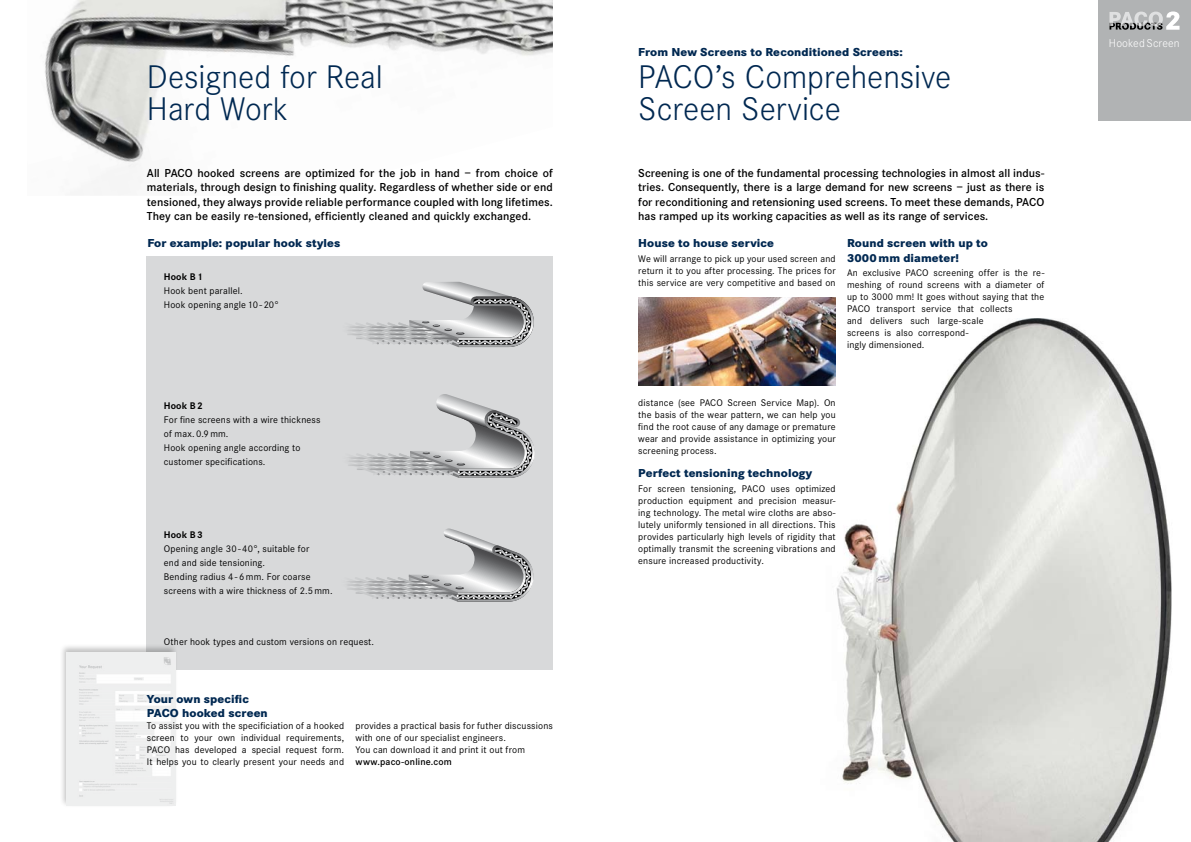
<style>
.page{position:relative;width:1191px;height:842px;background:#fff}
.page>*{position:absolute;margin:0;border:0;box-sizing:border-box;transform-origin:0 0}
.t1{font:300 34px/32px "Corporate S";color:#002851}
.t2{font:600 12px/14.4px "Corporate S";letter-spacing:.005em;color:#000;text-align:justify}
.t3{font:800 12px/14.4px "Corporate S";letter-spacing:.01em;color:#002851}
.t4{font:300 11.8px "Corporate S";letter-spacing:.01em;color:#fff}
.t5{font:10px/12px "Corporate S";letter-spacing:.015em;color:#000}
.t6{font:600 10px "Corporate S";letter-spacing:.015em;color:#000}
.t7{font:700 10px "Corporate S";letter-spacing:.01em;color:#000}
</style>
<div class="page">
<div style="left:147px;top:256px;width:406px;height:413px;background:#d8d9da"></div>
<div style="left:59px;top:643px;width:119px;height:165px;background:#000;opacity:.25"></div>
<img style="left:67px;top:652px;width:108px;height:154px">
<img style="left:798px;top:318px;width:374px;height:524px">
<img style="left:45px;top:0;width:508px;height:169px">
<svg style="left:348px;top:282px;width:186px;height:65px"></svg>
<svg style="left:348px;top:528px;width:186px;height:74px"></svg>
<svg style="left:348px;top:394px;width:187px;height:84px"></svg>
<img style="left:638px;top:297px;width:197px;height:88px">
<div style="left:1098px;top:0;width:93px;height:120px;background:#b1b3b4"></div>
<svg style="left:1109px;top:11px;width:70px;height:19px"></svg>
<h1 class="t1" style="left:147px;top:61px;width:237px">Designed for Real<br>Hard Work</h1>
<p class="t2" style="left:147px;top:166px;width:407px">All PACO hooked screens are optimized for the job in hand – from choice of materials, through design to finishing quality. Regardless of whether side or end tensioned, they always provide reliable performance coupled with long lifetimes.<br>They can be easily re-tensioned, efficiently cleaned and quickly exchanged.</p>
<p class="t3" style="left:638px;top:45px;width:266px">From New Screens to Reconditioned Screens:</p>
<h1 class="t1" style="left:638px;top:61px;width:315px">PACO’s Comprehensive<br>Screen Service</h1>
<p class="t2" style="left:638px;top:166px;width:407px">Screening is one of the fundamental processing technologies in almost all indus&shy;tries. Consequently, there is a large demand for new screens – just as there is for reconditioning and retensioning used screens. To meet these demands, PACO has ramped up its working capacities as well as its range of services.</p>
<p class="t3" style="left:147px;top:235px;width:194px">For example: popular hook styles</p>
<p class="t3" style="left:847px;top:236px;width:142px">Round screen with up to<br>3000mm diameter!</p>
<p class="t5" style="left:847px;top:267px;width:199px">An exclusive PACO screening offer is the re&shy;meshing of round screens with a diameter of up to 3000 mm! It goes without saying that the PACO transport service that collects<br>and delivers such large-scale<br>screens is also correspond-<br>ingly dimensioned.</p>
<p class="t3" style="left:638px;top:236px;width:137px">House to house service</p>
<p class="t5" style="left:638px;top:253px;width:199px;text-align:justify">We will arrange to pick up your used screen and return it to you after processing. The prices for this service are very competitive and based on</p>
<p class="t7" style="left:164px;top:271px;width:40px">Hook B1</p>
<p class="t5" style="left:164px;top:284px;width:117px;line-height:14px">Hook bent parallel.<br>Hook opening angle 10 - 20°</p>
<p class="t7" style="left:164px;top:400px;width:40px">Hook B2</p>
<p class="t5" style="left:164px;top:413px;width:158px;line-height:14px">For fine screens with a wire thickness of max. 0.9mm.<br>Hook opening angle according to customer specifications.</p>
<p class="t7" style="left:164px;top:529px;width:40px">Hook B3</p>
<p class="t5" style="left:164px;top:542px;width:170px;line-height:14px">Opening angle 30 - 40°, suitable for<br>end and side tensioning.<br>Bending radius 4 - 6mm. For coarse screens with a wire thickness of 2.5mm.</p>
<p class="t5" style="left:164px;top:635px;width:212px">Other hook types and custom versions on request.</p>
<p class="t3" style="left:147px;top:691px;width:122px">Your own specific<br>PACO hooked screen</p>
<p class="t5" style="left:147px;top:720px;width:199px;text-align:justify">To assist you with the specificiation of a hooked screen to your own individual requirements, PACO has developed a special request form.<br>It helps you to clearly present your needs and</p>
<p class="t5" style="left:355px;top:720px;width:199px">provides a practical basis for futher discussions with one of our specialist engineers.<br>You can download it and print it out from</p>
<p class="t6" style="left:355px;top:756px;width:98px">www.paco-online.com</p>
<p class="t5" style="left:638px;top:397px;width:199px;text-align:justify">distance (see PACO Screen Service Map). On the basis of the wear pattern, we can help you find the root cause of any damage or premature wear and provide assistance in optimizing your screening process.</p>
<p class="t3" style="left:638px;top:466px;width:175px">Perfect tensioning technology</p>
<p class="t5" style="left:638px;top:483px;width:199px;text-align:justify">For screen tensioning, PACO uses optimized production equipment and precision measur&shy;ing technology. The metal wire cloths are abso&shy;lutely uniformly tensioned in all directions. This provides particularly high levels of rigidity that optimally transmit the screening vibrations and ensure increased productivity.</p>
<p class="t4" style="left:1108px;top:37px;width:72px">Hooked Screen</p>
</div>
